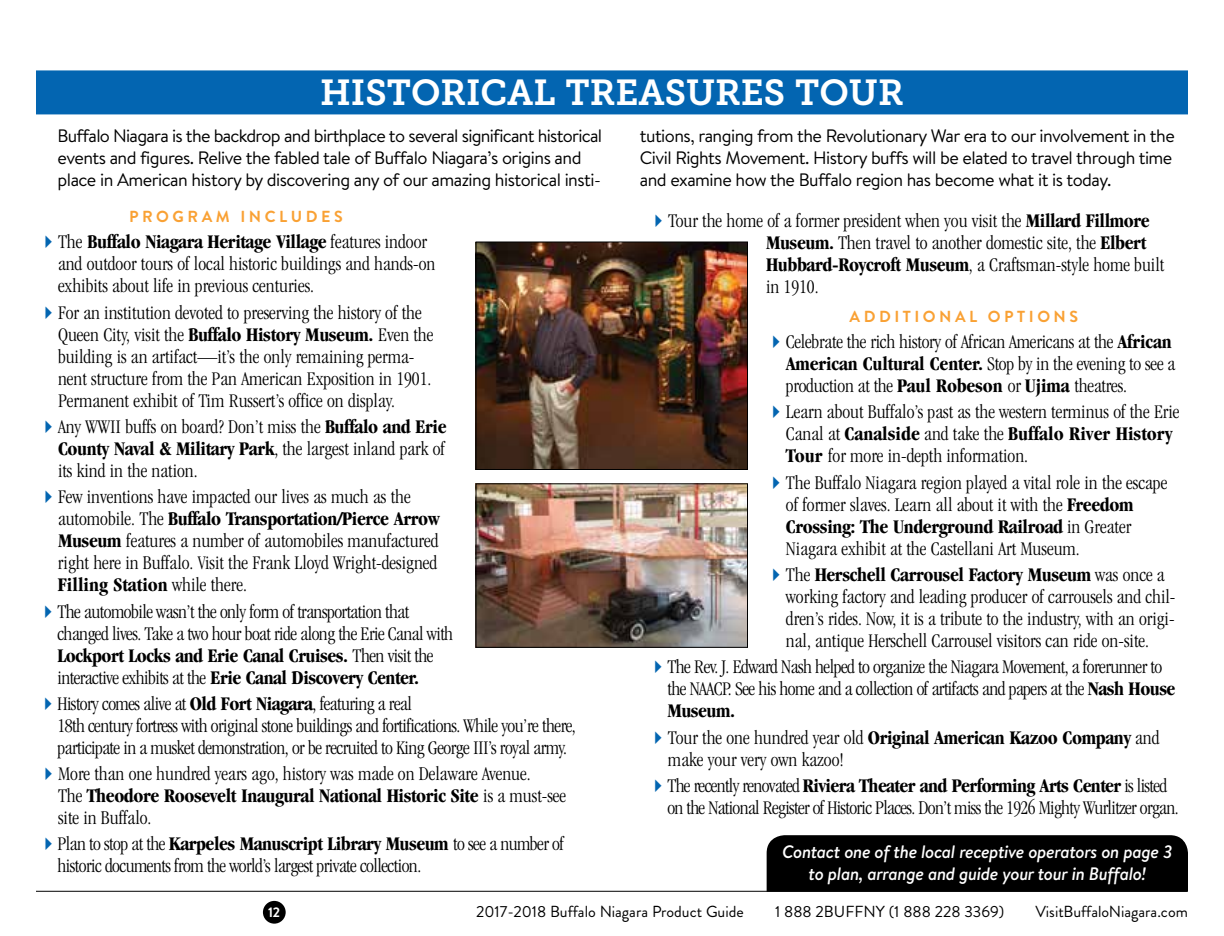
<style>
.page{position:relative;width:1224px;height:936px;background:#fff}
.page>*{position:absolute;margin:0;border:0;box-sizing:border-box;transform-origin:0 0}
.t1{font:36px "Museo Slab 700";color:#fff}
.t2{font:300 condensed 20px/22px "Garamond";color:#000}
.t3{font:300 condensed 20px/22px "Garamond";letter-spacing:-.025em;color:#000}
.t4{font:300 condensed 20px/22px "Garamond";letter-spacing:-.03em;color:#000}
.t5{font:18px/22px "Brandon Text";letter-spacing:-.03em;color:#000}
.t6{font:italic 500 18px/22px "Brandon Text";letter-spacing:-.02em;color:#fff;text-align:center}
.t7{font:16px "Brandon Grotesque";color:#000}
.t8{font:700 16px "Brandon Grotesque";letter-spacing:.22em;color:#f9a134}
.t9{font:700 14px "Brandon Grotesque";color:#fff}
.s1{color:#0365b1}
.s2{font-weight:700}
</style>
<div class="page">
<div style="left:767px;top:835px;width:421px;height:57px;background:#000"></div>
<div style="left:263px;top:901px;width:23px;height:23px;background:#000;border-radius:50%"></div>
<hr style="left:36px;top:891px;width:1151px;height:1px;background:#000">
<div style="left:36px;top:70px;width:1152px;height:44px;background:#0365b1"></div>
<img style="left:477px;top:485px;width:269px;height:161px">
<div style="left:475px;top:483px;width:273px;height:165px;border:1px solid #000"></div>
<img style="left:477px;top:244px;width:269px;height:224px">
<div style="left:475px;top:242px;width:273px;height:228px;border:1px solid #000"></div>
<h1 class="t1" style="left:320px;top:72px;width:115px">HISTORI</h1>
<h1 class="t1" style="left:480px;top:72px;width:134px">CAL TREAS</h1>
<h1 class="t1" style="left:686px;top:72px;width:53px">URES</h1>
<h1 class="t1" style="left:795px;top:72px;width:110px">TOUR</h1>
<p class="t5" style="left:58px;top:125px;width:546px">Buffalo Niagara is the backdrop and birthplace to several significant historical events and figures. Relive the fabled tale of Buffalo Niagara’s origins and place in American history by discovering any of our amazing historical insti-</p>
<p class="t5" style="left:640px;top:125px;width:537px">tutions, ranging from the Revolutionary War era to our involvement in the<br>Civil Rights Movement. History buffs will be elated to travel through time and examine how the Buffalo region has become what it is today.</p>
<p class="t8" style="left:129px;top:205px;width:9px">PR</p>
<p class="t8" style="left:156px;top:205px;width:188px">OGR AM INC LUD ES</p>
<p class="t2" style="left:58px;top:231px;width:379px;text-indent:-20px"><span class="s1">✔</span>The <span class="s2">Buffalo Niagara Heritage Village</span> features indoor and outdoor tours of local historic buildings and hands-on exhibits about life in previous centuries.</p>
<p class="t2" style="left:58px;top:301px;width:377px;text-indent:-20px"><span class="s1">✔</span>For an institution devoted to preserving the history of the Queen City, visit the <span class="s2">Buffalo History Museum.</span> Even the building is an artifact—it’s the only remaining perma&shy;nent structure from the Pan American Exposition in 1901.<br>Permanent exhibit of Tim Russert’s office on display.</p>
<p class="t2" style="left:58px;top:416px;width:390px;text-align:justify;text-indent:-20px"><span class="s1">✔</span>Any WWII buffs on board? Don’t miss the <span class="s2">Buffalo and Erie County Naval &amp; Military Park</span>, the largest inland park of its kind in the nation.</p>
<p class="t2" style="left:58px;top:486px;width:384px;text-indent:-20px"><span class="s1">✔</span>Few inventions have impacted our lives as much as the automobile. The <span class="s2">Buffalo Transportation/Pierce Arrow Museum</span> features a number of automobiles manufactured right here in Buffalo. Visit the Frank Lloyd Wright-designed <span class="s2">Filling Station</span> while there.</p>
<p class="t3" style="left:57px;top:600px;width:397px;text-indent:-20px"><span class="s1">✔</span>The automobile wasn’t the only form of transportation that changed lives. Take a two hour boat ride along the Erie Canal with <span class="s2">Lockport Locks and Erie Canal Cruises.</span> Then visit the interactive exhibits at the <span class="s2">Erie Canal Discovery Center.</span></p>
<p class="t3" style="left:58px;top:693px;width:520px;text-indent:-20px"><span class="s1">✔</span>History comes alive at <span class="s2">Old Fort Niagara</span>, featuring a real<br>18th century fortress with original stone buildings and fortifications. While you’re there, participate in a musket demonstration, or be recruited to King George III’s royal army.</p>
<p class="t2" style="left:58px;top:763px;width:510px;text-indent:-20px"><span class="s1">✔</span>More than one hundred years ago, history was made on Delaware Avenue.<br>The <span class="s2">Theodore Roosevelt Inaugural National Historic Site</span> is a must-see site in Buffalo.</p>
<p class="t3" style="left:58px;top:833px;width:508px;text-indent:-20px"><span class="s1">✔</span>Plan to stop at the <span class="s2">Karpeles Manuscript Library Museum</span> to see a number of historic documents from the world’s largest private collection.</p>
<p class="t2" style="left:766px;top:209px;width:400px;text-indent:-118px"><span class="s1">✔</span>Tour the home of a former president when you visit the <span class="s2">Millard Fillmore Museum.</span> Then travel to another domestic site, the <span class="s2">Elbert Hubbard-Roycroft Museum</span>, a Craftsman-style home built in 1910.</p>
<p class="t8" style="left:766px;top:305px;width:49px">A</p>
<p class="t8" style="left:864px;top:305px;width:74px">DDITIONAL</p>
<p class="t8" style="left:988px;top:305px;width:64px">OP TIONS</p>
<p class="t2" style="left:786px;top:331px;width:391px;text-indent:-20px"><span class="s1">✔</span>Celebrate the rich history of African Americans at the <span class="s2">African<br>American Cultural Center.</span> Stop by in the evening to see a production at the <span class="s2">Paul Robeson</span> or <span class="s2">Ujima</span> theatres.</p>
<p class="t2" style="left:786px;top:401px;width:395px;text-indent:-20px"><span class="s1">✔</span>Learn about Buffalo’s past as the western terminus of the Erie<br>Canal at <span class="s2">Canalside</span> and take the <span class="s2">Buffalo River History<br>Tour</span> for more in-depth information.</p>
<p class="t2" style="left:786px;top:471px;width:383px;text-indent:-20px"><span class="s1">✔</span>The Buffalo Niagara region played a vital role in the escape of former slaves. Learn all about it with the <span class="s2">Freedom Crossing: The Underground Railroad</span> in Greater Niagara exhibit at the Castellani Art Museum.</p>
<p class="t2" style="left:786px;top:564px;width:391px;text-indent:-20px"><span class="s1">✔</span>The <span class="s2">Herschell Carrousel Factory Museum</span> was once a working factory and leading producer of carrousels and chil&shy;dren’s rides. Now, it is a tribute to the industry, with an origi&shy;nal, antique Herschell Carrousel visitors can ride on-site.</p>
<p class="t3" style="left:667px;top:656px;width:510px;text-indent:-20px"><span class="s1">✔</span>The Rev. J. Edward Nash helped to organize the Niagara Movement, a forerunner to the NAACP. See his home and a collection of artifacts and papers at the <span class="s2">Nash House<br>Museum.</span></p>
<p class="t2" style="left:668px;top:726px;width:493px;text-indent:-20px"><span class="s1">✔</span>Tour the one hundred year old <span class="s2">Original American Kazoo Company</span> and make your very own kazoo!</p>
<p class="t4" style="left:667px;top:775px;width:513px;text-indent:-19px"><span class="s1">✔</span>The recently renovated <span class="s2">Riviera Theater and Performing Arts Center</span> is listed on the National Register of Historic Places. Don’t miss the 1926 Mighty Wurlitzer organ.</p>
<p class="t6" style="left:782px;top:840px;width:392px">Contact one of the local receptive operators on page 3 to plan, arrange and guide your tour in Buffalo!</p>
<p class="t9" style="left:268px;top:902px;width:13px">12</p>
<p class="t7" style="left:476px;top:901px;width:269px">2017-2018 Buffalo Niagara Product Guide</p>
<p class="t7" style="left:775px;top:901px;width:231px">1 888 2BUFFNY (1 888 228 3369)</p>
<p class="t7" style="left:1035px;top:901px;width:154px">VisitBuffaloNiagara.com</p>
</div>
